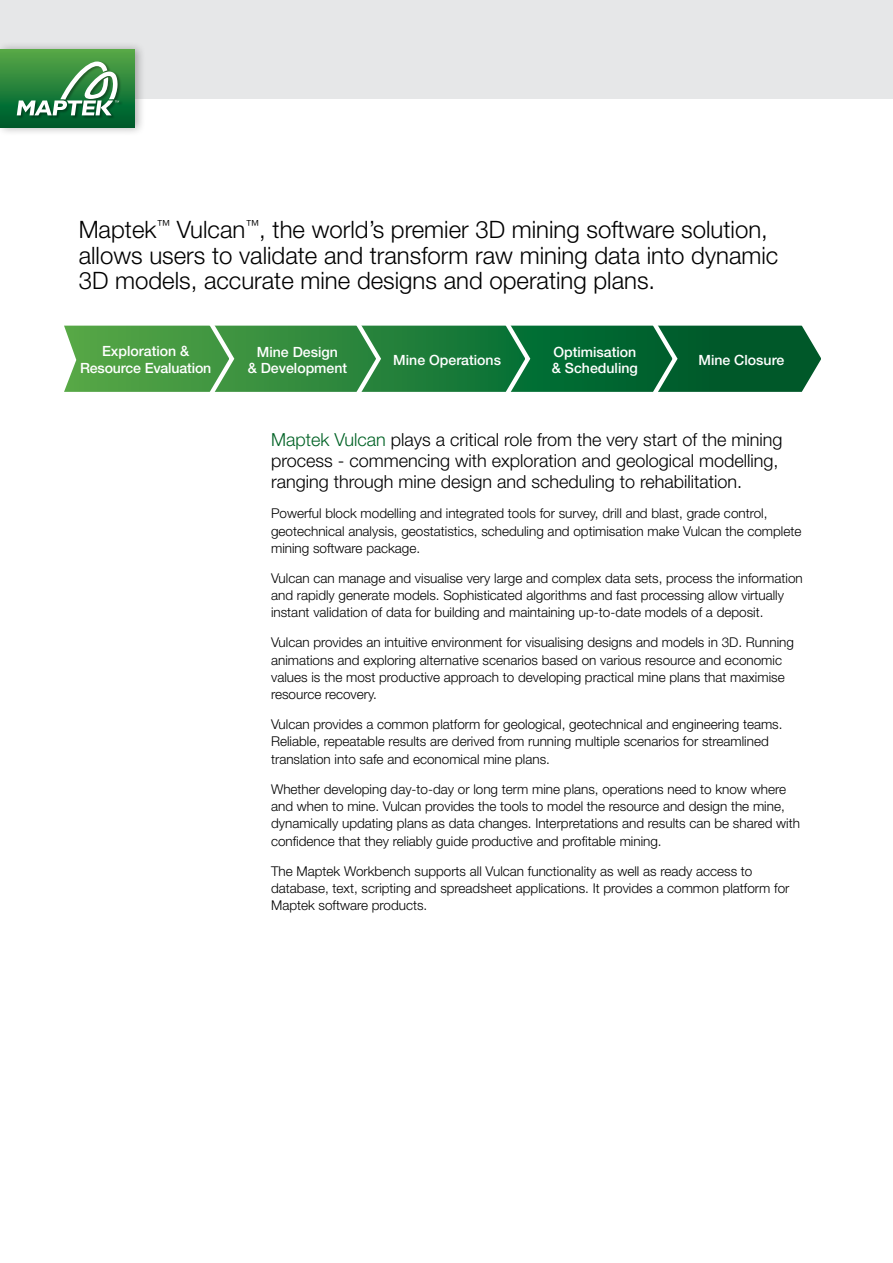
<style>
.page{position:relative;width:893px;height:1263px;background:#fff}
.page>*{position:absolute;margin:0;border:0;box-sizing:border-box;transform-origin:0 0}
.Heading_2_-_Light_16{font:300 24px/25.5px "Helvetica Neue LT Std";color:#000}
.Article_Sub_Heading{font:300 18px/21px "Helvetica Neue LT Std";color:#000}
.t1{font:500 14.1px/16.4px "Helvetica Neue LT Std";color:#fff;text-align:center}
.Body_-_Light_9pt{font:300 13.5px/17.2px "Helvetica Neue LT Std";color:#000}
.s1{color:#006225}
</style>
<div class="page">
<div style="left:0;top:0;width:893px;height:98px;background:#e6e7e8"></div>
<svg style="left:64px;top:326px;width:733px;height:66px;background:#227d3a"></svg>
<svg style="left:205px;top:325px;width:32px;height:67px;background:#5fa660"></svg>
<svg style="left:352px;top:325px;width:32px;height:67px;background:#4b975b"></svg>
<svg style="left:501px;top:325px;width:32px;height:67px;background:#2e8856"></svg>
<svg style="left:648px;top:325px;width:32px;height:67px;background:#2a794f"></svg>
<svg style="left:797px;top:325px;width:24px;height:67px"></svg>
<div style="left:0;top:41px;width:146px;height:95px;background:#000;opacity:.3"></div>
<div style="left:0;top:50px;width:134px;height:78px;background:linear-gradient(to bottom,#57a848,#00592c)"></div>
<div style="left:16px;top:61px;width:107px;height:58px;background:#000;opacity:.35"></div>
<svg style="left:17px;top:62px;width:102px;height:53px;background:#5f9f6d"></svg>
<p class="Heading_2_-_Light_16" style="left:79px;top:216px;width:701px">Maptek<sup>™</sup> Vulcan<sup>™</sup>, the world’s premier 3D mining software solution, allows users to validate and transform raw mining data into dynamic<br>3D models, accurate mine designs and operating plans.</p>
<p class="t1" style="left:80px;top:343px;width:133px">Exploration &amp;<br>Resource Evaluation</p>
<p class="t1" style="left:248px;top:343px;width:101px">Mine Design<br>&amp; Development</p>
<p class="t1" style="left:393px;top:351px;width:109px">Mine Operations</p>
<p class="t1" style="left:552px;top:343px;width:87px;text-align:left">Optimisation &amp; Scheduling</p>
<p class="t1" style="left:698px;top:351px;width:87px">Mine Closure</p>
<p class="Article_Sub_Heading" style="left:271px;top:429px;width:513px"><span class="s1">Maptek Vulcan</span> plays a critical role from the very start of the mining process - commencing with exploration and geological modelling, ranging through mine design and scheduling to rehabilitation.</p>
<p class="Body_-_Light_9pt" style="left:271px;top:505px;width:532px">Powerful block modelling and integrated tools for survey, drill and blast, grade control, geotechnical analysis, geostatistics, scheduling and optimisation make Vulcan the complete mining software package.</p>
<p class="Body_-_Light_9pt" style="left:271px;top:569px;width:533px">Vulcan can manage and visualise very large and complex data sets, process the information and rapidly generate models. Sophisticated algorithms and fast processing allow virtually instant validation of data for building and maintaining up-to-date models of a deposit.</p>
<p class="Body_-_Light_9pt" style="left:271px;top:634px;width:524px">Vulcan provides an intuitive environment for visualising designs and models in 3D. Running animations and exploring alternative scenarios based on various resource and economic values is the most productive approach to developing practical mine plans that maximise resource recovery.</p>
<p class="Body_-_Light_9pt" style="left:271px;top:715px;width:513px">Vulcan provides a common platform for geological, geotechnical and engineering teams.<br>Reliable, repeatable results are derived from running multiple scenarios for streamlined translation into safe and economical mine plans.</p>
<p class="Body_-_Light_9pt" style="left:271px;top:780px;width:530px">Whether developing day-to-day or long term mine plans, operations need to know where and when to mine. Vulcan provides the tools to model the resource and design the mine, dynamically updating plans as data changes. Interpretations and results can be shared with confidence that they reliably guide productive and profitable mining.</p>
<p class="Body_-_Light_9pt" style="left:271px;top:862px;width:520px">The Maptek Workbench supports all Vulcan functionality as well as ready access to database, text, scripting and spreadsheet applications. It provides a common platform for<br>Maptek software products.</p>
</div>
